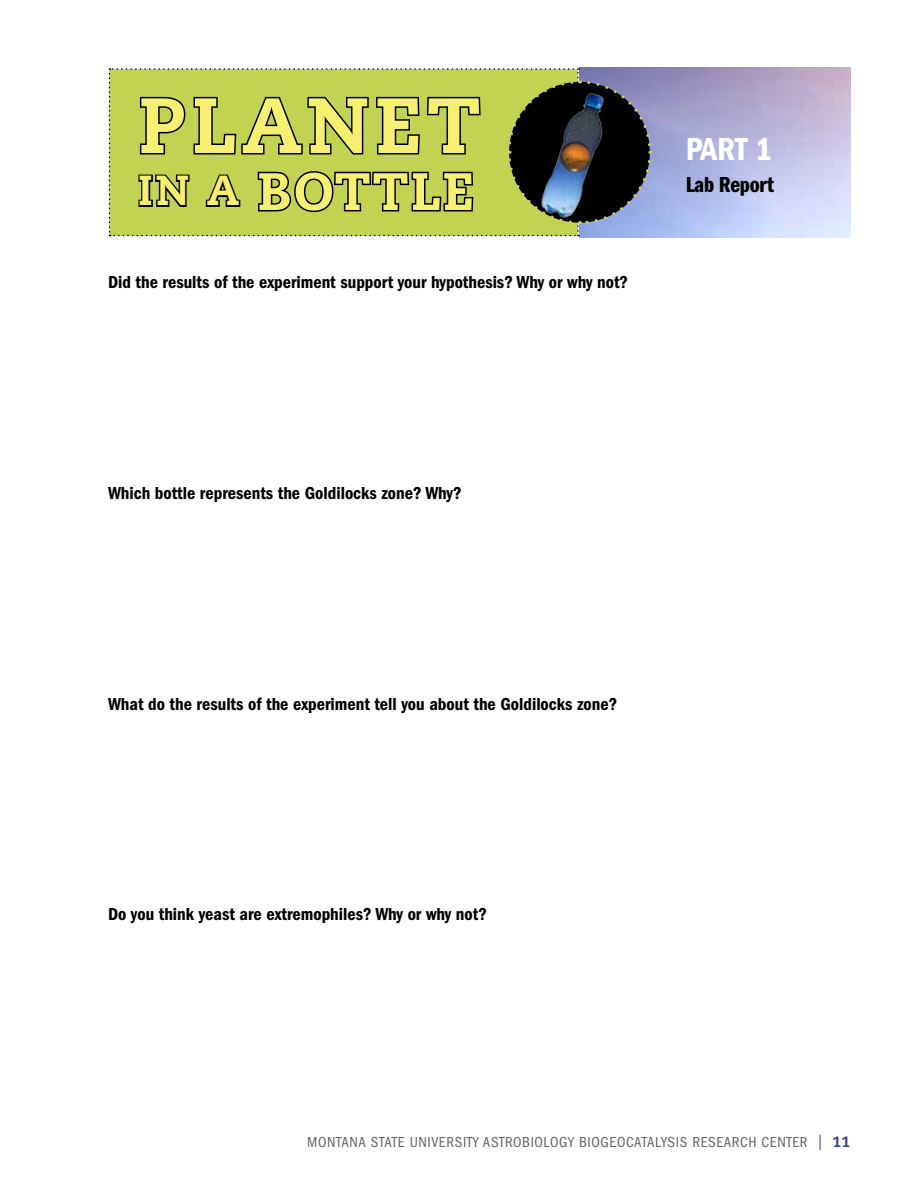
<style>
.page{position:relative;width:918px;height:1188px;background:#fff}
.page>*{position:absolute;margin:0;border:0;box-sizing:border-box;transform-origin:0 0}
.t1{font:800 78px "Caecilia LT Std";letter-spacing:.07em;color:#f7ef6f}
.t2{font:800 52.5px "Caecilia LT Std";letter-spacing:.04em;color:#f7ef6f}
.t3{font:33px "ITC Franklin Gothic Std Dm Cd";color:#fff}
.t4{font:22.5px "ITC Franklin Gothic Std Dm Cp";letter-spacing:-.01em;color:#000;scale:1.14 1}
.t5{font:18px "ITC Franklin Gothic Std Dm Cd";color:#000}
.t6{font:condensed 15px "ITC Franklin Gothic Std";letter-spacing:.04em;color:#636466}
.t7{font:800 15px "Caecilia LT Std";color:#394880}
.s1{font-size:42px}
.s2{font-family:"ITC Franklin Gothic Std";font-weight:400;font-stretch:condensed}
</style>
<div class="page">
<svg style="left:109px;top:68px;width:544px;height:168px;background:#8d9946"></svg>
<h1 class="t1" style="left:138px;top:77px;width:344px">PLANET</h1>
<h2 class="t2" style="left:138px;top:159px;width:337px"><span class="s1">IN A</span> BOTTLE</h2>
<p class="t5" style="left:108px;top:272px;width:522px">Did the results of the experiment support your hypothesis? Why or why not?</p>
<h3 class="t3" style="left:686px;top:130px;width:88px">PART 1</h3>
<p class="t4" style="left:686px;top:172px;width:79px">Lab Report</p>
<p class="t5" style="left:108px;top:483px;width:355px">Which bottle represents the Goldilocks zone? Why?</p>
<p class="t5" style="left:108px;top:693px;width:511px">What do the results of the experiment tell you about the Goldilocks zone?</p>
<p class="t5" style="left:108px;top:904px;width:380px">Do you think yeast are extremophiles? Why or why not?</p>
<p class="t6" style="left:307px;top:1134px;width:20px">MONTANA</p>
<p class="t6" style="left:371px;top:1134px;width:16px">STATE</p>
<p class="t6" style="left:410px;top:1134px;width:37px">UNIVERSITY</p>
<p class="t6" style="left:483px;top:1134px;width:9px">ASTROBIOLOGY</p>
<p class="t6" style="left:579px;top:1134px;width:9px">BIOGEOCATALYSIS</p>
<p class="t6" style="left:692px;top:1134px;width:9px">RESEARCH</p>
<p class="t6" style="left:762px;top:1134px;width:9px">CENTER</p>
<p class="t7" style="left:817px;top:1133px;width:35px"><span class="s2">|</span> 11</p>
</div>
